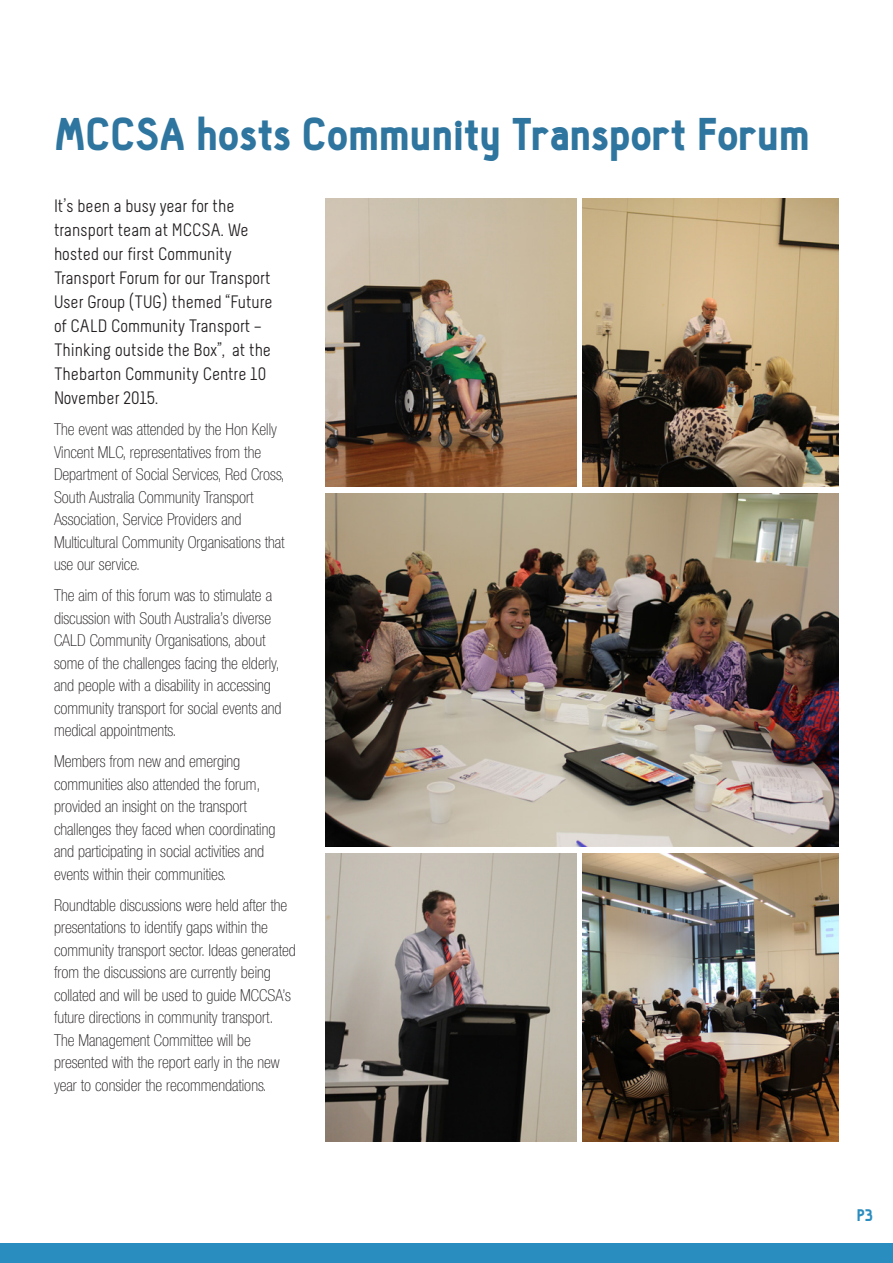
<style>
.page{position:relative;width:893px;height:1263px;background:#fff}
.page>*{position:absolute;margin:0;border:0;box-sizing:border-box;transform-origin:0 0}
.Heading{font:900 45px "Hallosans";color:#2e759f}
.intro{font:18px/24px "Melbourne";color:#231f20}
.Body{font:100 condensed 16.5px/22.5px "Helvetica Neue";color:#231f20}
.t1{font:900 16.5px "Hallosans";color:#2a8dbf}
</style>
<div class="page">
<div style="left:0;top:1243px;width:893px;height:20px;background:#2a8dbf"></div>
<img style="left:326px;top:199px;width:250px;height:287px">
<img style="left:326px;top:853px;width:250px;height:288px">
<img style="left:326px;top:493px;width:513px;height:353px">
<img style="left:582px;top:199px;width:257px;height:287px">
<img style="left:582px;top:853px;width:257px;height:288px">
<p class="Heading" style="left:54px;top:110px;width:757px">MCCSA hosts Community Transport Forum</p>
<p class="intro" style="left:54px;top:194px;width:220px">It’s been a busy year for the transport team at MCCSA. We hosted our first Community<br>Transport Forum for our Transport<br>User Group (TUG) themed “Future of CALD Community Transport –<br>Thinking outside the Box”, at the<br>Thebarton Community Centre 10<br>November 2015.</p>
<p class="Body" style="left:54px;top:418px;width:232px">The event was attended by the Hon Kelly Vincent MLC, representatives from the Department of Social Services, Red Cross, South Australia Community Transport Association, Service Providers and Multicultural Community Organisations that use our service.</p>
<p class="Body" style="left:54px;top:584px;width:229px">The aim of this forum was to stimulate a discussion with South Australia’s diverse CALD Community Organisations, about some of the challenges facing the elderly, and people with a disability in accessing community transport for social events and medical appointments.</p>
<p class="Body" style="left:54px;top:750px;width:223px">Members from new and emerging communities also attended the forum, provided an insight on the transport challenges they faced when coordinating and participating in social activities and events within their communities.</p>
<p class="Body" style="left:54px;top:893px;width:243px">Roundtable discussions were held after the presentations to identify gaps within the community transport sector. Ideas generated from the discussions are currently being collated and will be used to guide MCCSA’s future directions in community transport.<br>The Management Committee will be presented with the report early in the new year to consider the recommendations.</p>
<p class="t1" style="left:857px;top:1206px;width:17px">P3</p>
</div>
